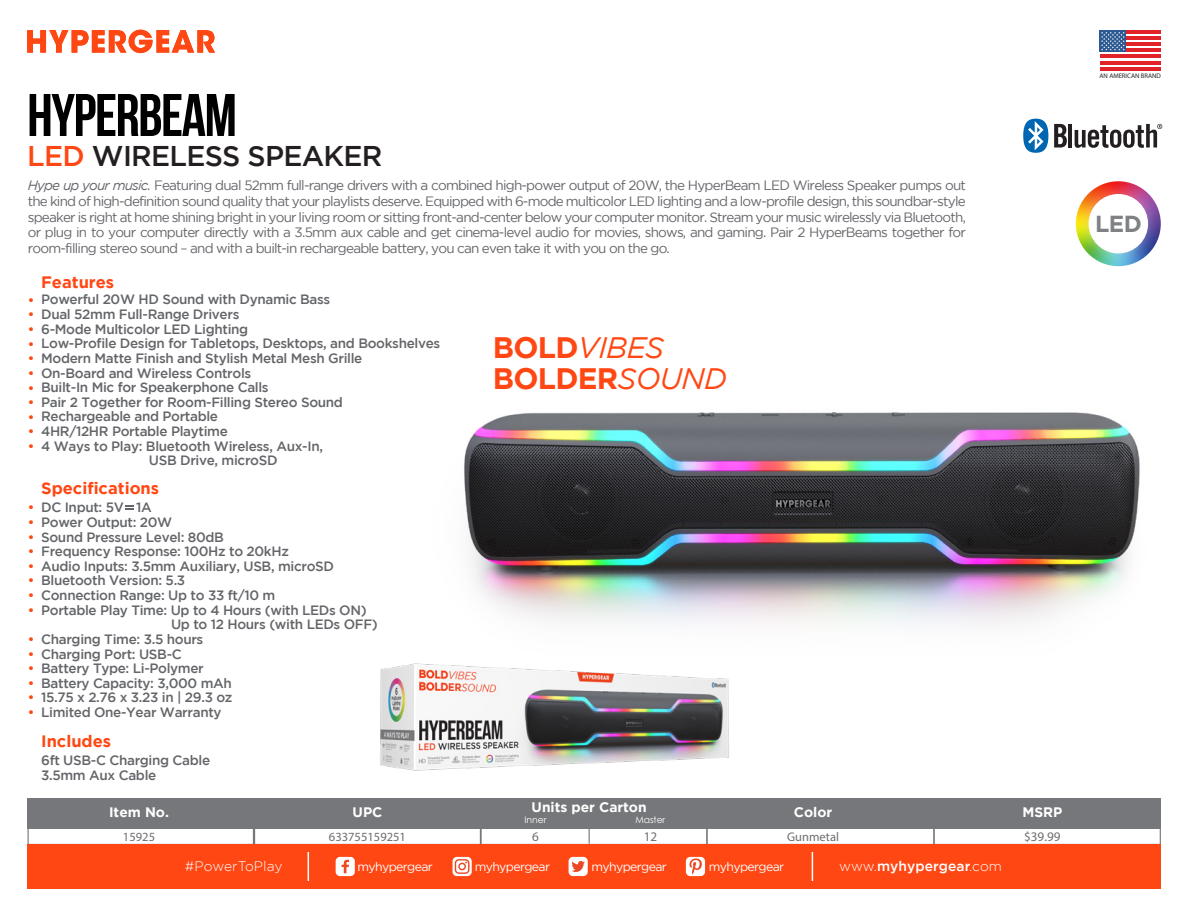
<style>
.page{position:relative;width:1188px;height:918px;background:#fff}
.page>*{position:absolute;margin:0;border:0;box-sizing:border-box;transform-origin:0 0}
.t1{font:700 60px "Bebas Neue";letter-spacing:-.025em;color:#000}
.t2{font:700 29.55px/30.8px "Gotham";letter-spacing:-.025em;color:#ff4713}
.t3{font:500 28.5px "Gotham";letter-spacing:-.025em;color:#231f20}
.t4{font:700 23.1px "Gotham";color:#808184}
.t5{font:700 16.5px "Gotham";color:#ff4713}
.t6{font:700 13.8px "Gotham";color:#fff}
.t7{font:500 13.8px "Gotham";letter-spacing:.01em;color:#fff}
.t8{font:300 13.8px "Gotham";letter-spacing:.005em;color:#fff}
.t9{font:500 13.5px/14.2px "Gotham";letter-spacing:-.025em;color:#636569}
.t10{font:13.5px/15.8px "Gotham";letter-spacing:-.06em;color:#636569;text-align:justify}
.t11{font:500 13.5px/14.5px "Gotham";color:#ff4713;text-align:justify}
.t12{font:13.2px "Myriad Pro";color:#6d6e71}
.t13{font:12.6px "Myriad Pro";color:#6d6e71}
.t14{font:12.3px "Gotham";letter-spacing:-.05em;color:#fff}
.t15{font:9.15px "Century Gothic";color:#fff}
.t16{font:6.6px "Myriad Pro";color:#231f20}
.s1{color:#ff4713}
.s2{font-style:italic}
.s3{font-weight:400;font-style:italic}
.s4{font-weight:300}
</style>
<div class="page">
<img style="left:464px;top:412px;width:676px;height:213px">
<img style="left:373px;top:523px;width:366px;height:276px">
<svg style="left:27px;top:30px;width:188px;height:23px"></svg>
<div style="left:28px;top:799px;width:1133px;height:30px;background:#76777a"></div>
<svg style="left:1100px;top:33px;width:60px;height:32px"></svg>
<hr style="left:1100px;top:30px;width:60px;height:3px;background:#e12228">
<hr style="left:1100px;top:37px;width:60px;height:3px;background:#e12228">
<hr style="left:1100px;top:43px;width:60px;height:3px;background:#e12228">
<hr style="left:1100px;top:49px;width:60px;height:3px;background:#e12228">
<hr style="left:1100px;top:55px;width:60px;height:3px;background:#e12228">
<hr style="left:1100px;top:61px;width:60px;height:3px;background:#e12228">
<hr style="left:1100px;top:67px;width:60px;height:3px;background:#e12228">
<svg style="left:1100px;top:30px;width:26px;height:22px"></svg>
<svg style="left:1101px;top:32px;width:24px;height:18px"></svg>
<svg style="left:28px;top:829px;width:1133px;height:16px"></svg>
<div style="left:27px;top:845px;width:1134px;height:44px;background:#ff4713"></div>
<div style="left:336px;top:857px;width:19px;height:19px;background:#fff;border-radius:4px"></div>
<svg style="left:342px;top:860px;width:7px;height:13px"></svg>
<div style="left:569px;top:857px;width:19px;height:19px;background:#fff;border-radius:4px"></div>
<svg style="left:571px;top:861px;width:14px;height:11px"></svg>
<div style="left:686px;top:857px;width:19px;height:19px;background:#fff;border-radius:4px"></div>
<svg style="left:689px;top:859px;width:13px;height:15px"></svg>
<svg style="left:308px;top:852px;width:1px;height:29px"></svg>
<svg style="left:812px;top:852px;width:1px;height:29px"></svg>
<svg style="left:453px;top:857px;width:19px;height:19px"></svg>
<svg style="left:1054px;top:124px;width:13px;height:24px"></svg>
<hr style="left:1068px;top:124px;width:4px;height:24px;background:#231f20">
<svg style="left:1075px;top:124px;width:87px;height:24px"></svg>
<svg style="left:1023px;top:119px;width:25px;height:34px"></svg>
<img style="left:1076px;top:181px;width:85px;height:85px;border-radius:42px">
<div style="left:1089px;top:194px;width:59px;height:59px;background:#fff;border-radius:50%"></div>
<svg style="left:125px;top:505px;width:9px;height:5px"></svg>
<h1 class="t1" style="left:27px;top:82px;width:211px">HYPERBEAM</h1>
<h3 class="t3" style="left:27px;top:140px;width:357px"><span class="s1">LED</span> WIRELESS SPEAKER</h3>
<p class="t10" style="left:28px;top:177px;width:940px"><span class="s2">Hype up your music.</span> Featuring dual 52mm full-range drivers with a combined high-power output of 20W, the HyperBeam LED Wireless Speaker pumps out the kind of high-definition sound quality that your playlists deserve. Equipped with 6-mode multicolor LED lighting and a low-profile design, this soundbar-style speaker is right at home shining bright in your living room or sitting front-and-center below your computer monitor. Stream your music wirelessly via Bluetooth, or plug in to your computer directly with a 3.5mm aux cable and get cinema-level audio for movies, shows, and gaming. Pair 2 HyperBeams together for room-filling stereo sound – and with a built-in rechargeable battery, you can even take it with you on the go.</p>
<p class="t11" style="left:28px;top:292px;width:8px">• • • • • • • • • • •</p>
<p class="t11" style="left:28px;top:500px;width:8px">• • • • • • • •</p>
<p class="t11" style="left:28px;top:632px;width:8px">• • • • • •</p>
<p class="t5" style="left:41px;top:273px;width:75px">Features</p>
<p class="t9" style="left:41px;top:292px;width:291px">Powerful 20W HD Sound with Dynamic Bass</p>
<p class="t9" style="left:41px;top:307px;width:200px">Dual 52mm Full-Range Drivers</p>
<p class="t9" style="left:41px;top:321px;width:209px">6-Mode Multicolor LED Lighting</p>
<p class="t9" style="left:41px;top:336px;width:401px">Low-Profile Design for Tabletops, Desktops, and Bookshelves</p>
<p class="t9" style="left:41px;top:351px;width:323px">Modern Matte Finish and Stylish Metal Mesh Grille</p>
<p class="t9" style="left:41px;top:365px;width:212px">On-Board and Wireless Controls</p>
<p class="t9" style="left:41px;top:380px;width:229px">Built-In Mic for Speakerphone Calls</p>
<p class="t9" style="left:41px;top:395px;width:303px">Pair 2 Together for Room-Filling Stereo Sound</p>
<p class="t9" style="left:41px;top:409px;width:178px">Rechargeable and Portable</p>
<p class="t9" style="left:41px;top:424px;width:188px">4HR/12HR Portable Playtime</p>
<p class="t9" style="left:41px;top:438px;width:283px">4 Ways to Play: Bluetooth Wireless, Aux-In,</p>
<p class="t9" style="left:149px;top:453px;width:130px">USB Drive, microSD</p>
<p class="t5" style="left:41px;top:478px;width:120px">Specifications</p>
<p class="t9" style="left:41px;top:500px;width:112px">DC Input: 5V 1A</p>
<p class="t9" style="left:41px;top:515px;width:133px">Power Output: 20W</p>
<p class="t9" style="left:41px;top:529px;width:184px">Sound Pressure Level: 80dB</p>
<p class="t9" style="left:41px;top:544px;width:249px">Frequency Response: 100Hz to 20kHz</p>
<p class="t9" style="left:41px;top:559px;width:294px">Audio Inputs: 3.5mm Auxiliary, USB, microSD</p>
<p class="t9" style="left:41px;top:573px;width:146px">Bluetooth Version: 5.3</p>
<p class="t9" style="left:41px;top:588px;width:236px">Connection Range: Up to 33 ft/10 m</p>
<p class="t9" style="left:41px;top:602px;width:327px">Portable Play Time: Up to 4 Hours (with LEDs ON)</p>
<p class="t9" style="left:171px;top:617px;width:208px">Up to 12 Hours (with LEDs OFF)</p>
<p class="t9" style="left:41px;top:632px;width:164px">Charging Time: 3.5 hours</p>
<p class="t9" style="left:41px;top:646px;width:142px">Charging Port: USB-C</p>
<p class="t9" style="left:41px;top:661px;width:164px">Battery Type: Li-Polymer</p>
<p class="t9" style="left:41px;top:676px;width:192px">Battery Capacity: 3,000 mAh</p>
<p class="t9" style="left:41px;top:690px;width:193px">15.75 x 2.76 x 3.23 in | 29.3 oz</p>
<p class="t9" style="left:41px;top:705px;width:182px">Limited One-Year Warranty</p>
<p class="t5" style="left:41px;top:731px;width:72px">Includes</p>
<p class="t9" style="left:41px;top:753px;width:171px">6ft USB-C Charging Cable<br>3.5mm Aux Cable</p>
<h2 class="t2" style="left:493px;top:331px;width:236px">BOLD<span class="s3">VIBES<br></span>BOLDER<span class="s3">SOUND</span></h2>
<p class="t6" style="left:109px;top:804px;width:62px">Item No.</p>
<p class="t6" style="left:353px;top:804px;width:31px">UPC</p>
<p class="t6" style="left:532px;top:799px;width:117px">Units per Carton</p>
<p class="t15" style="left:525px;top:813px;width:23px">Inner</p>
<p class="t15" style="left:635px;top:813px;width:32px">Master</p>
<p class="t6" style="left:794px;top:804px;width:40px">Color</p>
<p class="t6" style="left:1022px;top:804px;width:41px">MSRP</p>
<p class="t13" style="left:123px;top:829px;width:34px">15925</p>
<p class="t13" style="left:329px;top:829px;width:79px">633755159251</p>
<p class="t12" style="left:532px;top:828px;width:8px">6</p>
<p class="t12" style="left:644px;top:828px;width:15px">12</p>
<p class="t13" style="left:787px;top:829px;width:53px">Gunmetal</p>
<p class="t12" style="left:1024px;top:828px;width:38px">$39.99</p>
<p class="t8" style="left:185px;top:859px;width:99px">#PowerToPlay</p>
<p class="t14" style="left:357px;top:860px;width:77px">myhypergear</p>
<p class="t14" style="left:475px;top:860px;width:77px">myhypergear</p>
<p class="t14" style="left:591px;top:860px;width:77px">myhypergear</p>
<p class="t14" style="left:709px;top:860px;width:77px">myhypergear</p>
<p class="t7" style="left:839px;top:858px;width:164px"><span class="s4">www.</span>myhypergear<span class="s4">.com</span></p>
<p class="t16" style="left:1100px;top:71px;width:63px">AN AMERICAN BRAND</p>
<h3 class="t4" style="left:1095px;top:210px;width:48px">LED</h3>
</div>
